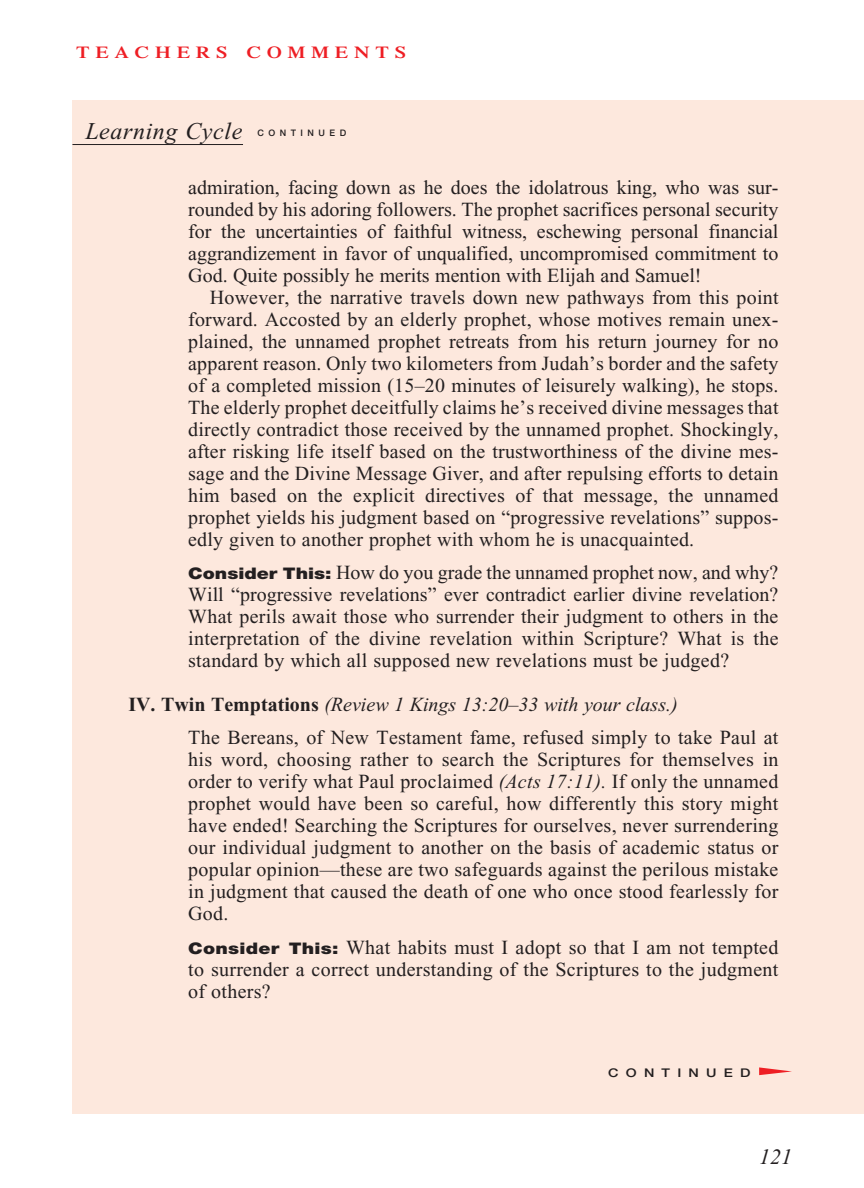
<style>
.page{position:relative;width:864px;height:1188px;background:#fff}
.page>*{position:absolute;margin:0;border:0;box-sizing:border-box;transform-origin:0 0}
.Main_Head__Small__Te{font:italic 24px "Times New Roman";letter-spacing:.025em;color:#231f20}
.t1{font:italic 22px "Times New Roman";color:#231f20}
.Consider_This{font:20px/22px "Times New Roman";letter-spacing:.015em;color:#231f20;text-align:justify}
.Roman_Numeral_Sub_He{font:italic 20px "Times New Roman";color:#231f20}
.t2{font:600 16.8px "Times";letter-spacing:.285em;color:#ee1e24;scale:1.2 1}
._01-Daily_head{font:500 12px "Helvetica Neue";letter-spacing:.5em;color:#231f20;scale:1.2 1}
.Main_Head__Small__Te-2{font:500 9px "Helvetica Neue";letter-spacing:.5em;color:#231f20}
.s1{font-family:"Helvetica Neue";font-weight:900;font-size:16px}
.s2{font-weight:700;font-style:normal}
.s3{font-style:italic}
</style>
<div class="page">
<div style="left:73px;top:100px;width:791px;height:1013px;background:#fde8dd"></div>
<hr style="left:72px;top:144px;width:171px;height:1px;background:#231f20">
<svg style="left:759px;top:1067px;width:33px;height:8px"></svg>
<hr style="left:0;top:1042px;width:1px;height:107px;background:#fde8dd">
<p class="t2" style="left:76px;top:42px;width:276px">TEACHERS COMMENTS</p>
<p class="Main_Head__Small__Te" style="left:85px;top:118px;width:159px">Learning Cycle</p>
<p class="Main_Head__Small__Te-2" style="left:257px;top:128px;width:90px">CONTINUED</p>
<p class="Consider_This" style="left:188px;top:176px;width:592px">admiration, facing down as he does the idolatrous king, who was sur&shy;rounded by his adoring followers. The prophet sacrifices personal security for the uncertainties of faithful witness, eschewing personal financial aggrandizement in favor of unqualified, uncompromised commitment to God. Quite possibly he merits mention with Elijah and Samuel!</p>
<p class="Consider_This" style="left:188px;top:286px;width:592px;text-indent:22px">However, the narrative travels down new pathways from this point forward. Accosted by an elderly prophet, whose motives remain unex&shy;plained, the unnamed prophet retreats from his return journey for no apparent reason. Only two kilometers from Judah’s border and the safety of a completed mission (15–20 minutes of leisurely walking), he stops.<br>The elderly prophet deceitfully claims he’s received divine messages that directly contradict those received by the unnamed prophet. Shockingly, after risking life itself based on the trustworthiness of the divine mes&shy;sage and the Divine Message Giver, and after repulsing efforts to detain him based on the explicit directives of that message, the unnamed prophet yields his judgment based on “progressive revelations” suppos&shy;edly given to another prophet with whom he is unacquainted.</p>
<p class="Consider_This" style="left:188px;top:561px;width:592px"><span class="s1">Consider This:</span> How do you grade the unnamed prophet now, and why?<br>Will “progressive revelations” ever contradict earlier divine revelation?<br>What perils await those who surrender their judgment to others in the interpretation of the divine revelation within Scripture? What is the standard by which all supposed new revelations must be judged?</p>
<p class="Roman_Numeral_Sub_He" style="left:128px;top:693px;width:551px"><span class="s2">IV. Twin Temptations</span> (Review 1 Kings 13:20–33 with your class.)</p>
<p class="Consider_This" style="left:188px;top:726px;width:592px">The Bereans, of New Testament fame, refused simply to take Paul at his word, choosing rather to search the Scriptures for themselves in order to verify what Paul proclaimed <span class="s3">(Acts 17:11).</span> If only the unnamed prophet would have been so careful, how differently this story might have ended! Searching the Scriptures for ourselves, never surrendering our individual judgment to another on the basis of academic status or popular opinion—these are two safeguards against the perilous mistake in judgment that caused the death of one who once stood fearlessly for God.</p>
<p class="Consider_This" style="left:188px;top:936px;width:592px"><span class="s1">Consider This:</span> What habits must I adopt so that I am not tempted to surrender a correct understanding of the Scriptures to the judgment of others?</p>
<p class="_01-Daily_head" style="left:608px;top:1065px;width:120px">CONTINUED</p>
<p class="t1" style="left:759px;top:1145px;width:34px">121</p>
</div>
